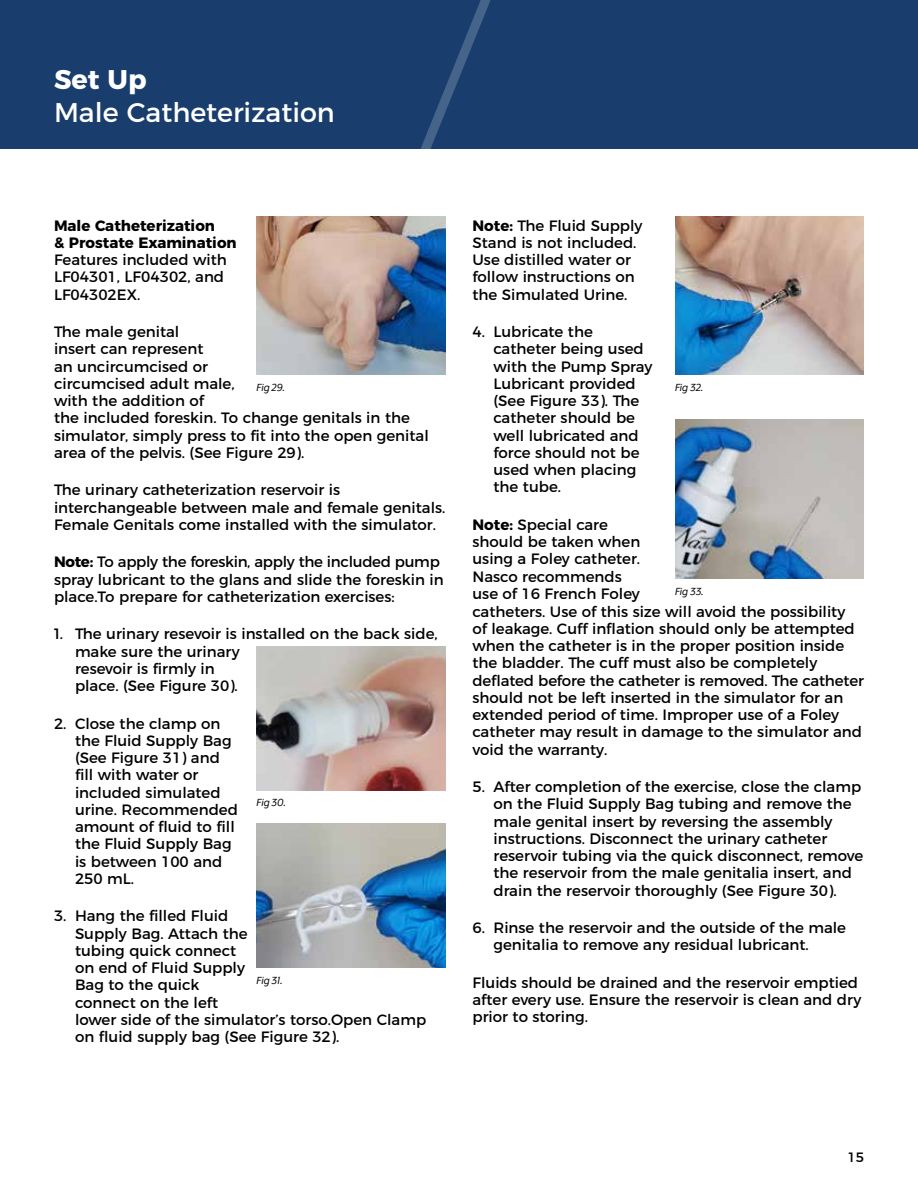
<style>
.page{position:relative;width:918px;height:1188px;background:#fff}
.page>*{position:absolute;margin:0;border:0;box-sizing:border-box;transform-origin:0 0}
.t1{font:27px "Montserrat";color:#fff}
.t2{font:700 27px "Montserrat";color:#fff}
.t3{font:15px/17.2px "Montserrat";color:#000}
.t4{font:700 15px/17.2px "Montserrat";color:#000}
.t5{font:13.5px "Montserrat";color:#000}
.t6{font:italic 12px "Mr Eaves XL Mod OT";color:#000}
.s1{font-weight:700}
</style>
<div class="page">
<div style="left:0;top:0;width:918px;height:149px;background:#193e6e"></div>
<svg style="left:421px;top:0;width:70px;height:149px"></svg>
<img style="left:675px;top:420px;width:189px;height:158px">
<img style="left:675px;top:216px;width:189px;height:159px">
<img style="left:256px;top:216px;width:190px;height:159px">
<img style="left:256px;top:824px;width:190px;height:143px">
<img style="left:256px;top:647px;width:190px;height:144px">
<h1 class="t2" style="left:54px;top:57px;width:94px">Set Up</h1>
<h1 class="t1" style="left:54px;top:90px;width:282px">Male Catheterization</h1>
<p class="t4" style="left:54px;top:215px;width:184px">Male Catheterization<br>&amp; Prostate Examination</p>
<p class="t3" style="left:54px;top:250px;width:174px">Features included with<br>LF04301, LF04302, and<br>LF04302EX.</p>
<p class="t3" style="left:54px;top:322px;width:376px">The male genital<br>insert can represent<br>an uncircumcised or<br>circumcised adult male,<br>with the addition of<br>the included foreskin. To change genitals in the simulator, simply press to fit into the open genital area of the pelvis. (See Figure 29).</p>
<p class="t3" style="left:54px;top:480px;width:392px">The urinary catheterization reservoir is interchangeable between male and female genitals.<br>Female Genitals come installed with the simulator.</p>
<p class="t3" style="left:54px;top:552px;width:391px"><span class="s1">Note:</span> To apply the foreskin, apply the included pump spray lubricant to the glans and slide the foreskin in place.To prepare for catheterization exercises:</p>
<p class="t3" style="left:75px;top:624px;width:364px;text-indent:-21px">1. The urinary resevoir is installed on the back side, make sure the urinary<br>resevoir is firmly in<br>place. (See Figure 30).</p>
<p class="t3" style="left:75px;top:713px;width:165px;text-indent:-21px">2. Close the clamp on the Fluid Supply Bag (See Figure 31) and fill with water or included simulated urine. Recommended amount of fluid to fill the Fluid Supply Bag is between 100 and<br>250 mL.</p>
<p class="t3" style="left:75px;top:906px;width:353px;text-indent:-21px">3. Hang the filled Fluid<br>Supply Bag. Attach the<br>tubing quick connect<br>on end of Fluid Supply<br>Bag to the quick<br>connect on the left<br>lower side of the simulator’s torso.Open Clamp on fluid supply bag (See Figure 32).</p>
<p class="t3" style="left:472px;top:215px;width:172px"><span class="s1">Note:</span> The Fluid Supply<br>Stand is not included.<br>Use distilled water or follow instructions on the Simulated Urine.</p>
<p class="t3" style="left:494px;top:322px;width:160px;text-indent:-21px">4. Lubricate the catheter being used with the Pump Spray<br>Lubricant provided (See Figure 33). The catheter should be well lubricated and force should not be used when placing the tube.</p>
<p class="t3" style="left:472px;top:515px;width:393px"><span class="s1">Note:</span> Special care<br>should be taken when<br>using a Foley catheter.<br>Nasco recommends<br>use of 16 French Foley<br>catheters. Use of this size will avoid the possibility<br>of leakage. Cuff inflation should only be attempted when the catheter is in the proper position inside the bladder. The cuff must also be completely deflated before the catheter is removed. The catheter should not be left inserted in the simulator for an extended period of time. Improper use of a Foley catheter may result in damage to the simulator and void the warranty.</p>
<p class="t3" style="left:494px;top:777px;width:371px;text-indent:-21px">5. After completion of the exercise, close the clamp on the Fluid Supply Bag tubing and remove the male genital insert by reversing the assembly instructions. Disconnect the urinary catheter reservoir tubing via the quick disconnect, remove the reservoir from the male genitalia insert, and drain the reservoir thoroughly (See Figure 30).</p>
<p class="t3" style="left:494px;top:918px;width:354px;text-indent:-21px">6. Rinse the reservoir and the outside of the male genitalia to remove any residual lubricant.</p>
<p class="t3" style="left:472px;top:973px;width:390px">Fluids should be drained and the reservoir emptied after every use. Ensure the reservoir is clean and dry prior to storing.</p>
<p class="t6" style="left:256px;top:381px;width:30px">Fig 29.</p>
<p class="t6" style="left:675px;top:381px;width:30px">Fig 32.</p>
<p class="t6" style="left:675px;top:585px;width:30px">Fig 33.</p>
<p class="t6" style="left:256px;top:796px;width:31px">Fig 30.</p>
<p class="t6" style="left:256px;top:974px;width:28px">Fig 31.</p>
<p class="t5" style="left:847px;top:1147px;width:18px">15</p>
</div>
